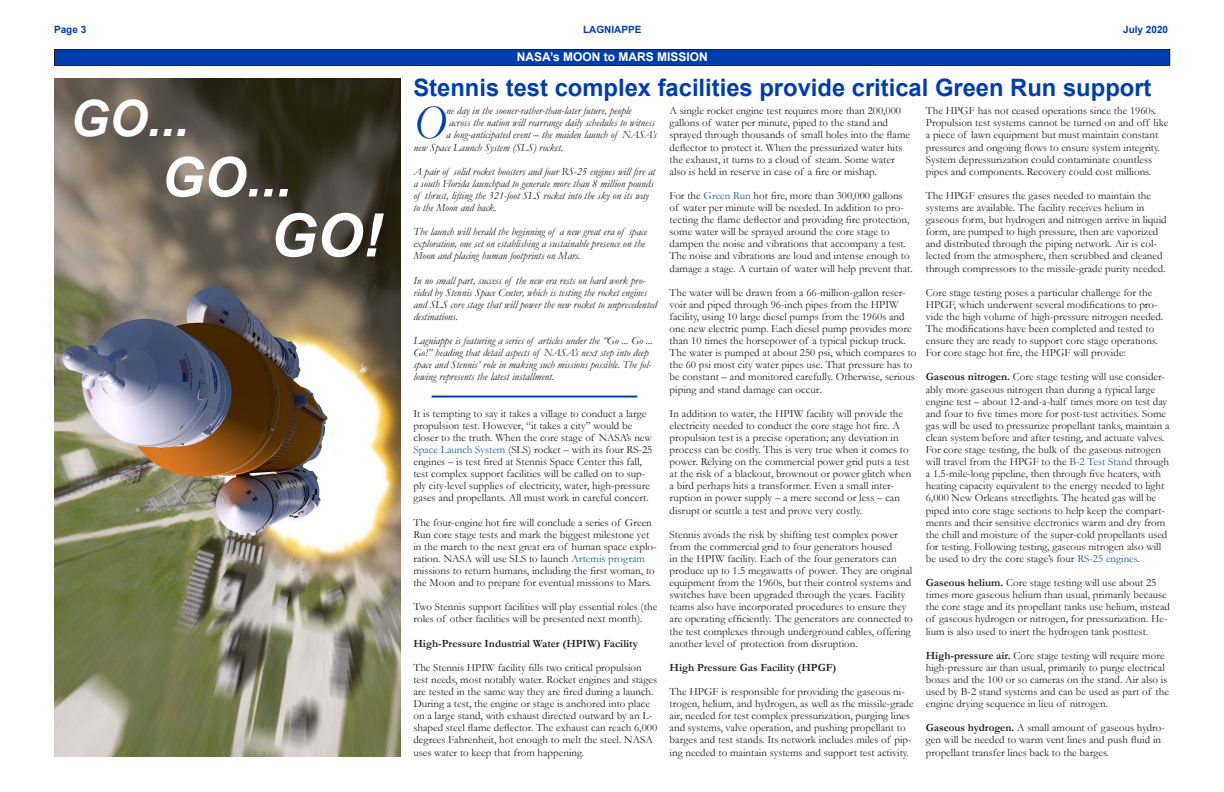
<style>
.page{position:relative;width:1224px;height:792px;background:#fff}
.page>*{position:absolute;margin:0;border:0;box-sizing:border-box;transform-origin:0 0}
.t1{font:italic 700 60px "Arial";color:#fff}
.t2{font:italic 700 55px "Arial";color:#fff}
.t3{font:italic 700 50px "Arial";color:#fff}
.t4{font:italic 48.5px "Garamond";color:#003ead}
.t5{font:700 24px "Arial";color:#003ead}
.t6{font:700 12px "Arial";color:#fff}
.t7{font:11px/12.1px "Garamond";color:#231f20}
.t8{font:italic 11px/12.1px "Garamond";color:#231f20}
.t9{font:700 11px "Garamond";color:#231f20}
.t10{font:700 10px "Arial";color:#003ead}
.s1{color:#175d9e}
.s2{font-weight:700}
</style>
<div class="page">
<div style="left:54px;top:50px;width:1116px;height:16px;background:#003ead"></div>
<div style="left:54px;top:49px;width:1116px;height:17px;border:1px solid #231f20"></div>
<img style="left:54px;top:78px;width:346px;height:678px">
<hr style="left:432px;top:396px;width:205px;height:2px;background:#003ead">
<p class="t10" style="left:54px;top:22px;width:34px">Page 3</p>
<p class="t10" style="left:583px;top:22px;width:60px">LAGNIAPPE</p>
<p class="t10" style="left:1123px;top:22px;width:47px">July 2020</p>
<p class="t6" style="left:517px;top:48px;width:192px">NASA’s MOON to MARS MISSION</p>
<p class="t3" style="left:71px;top:86px;width:120px">GO...</p>
<p class="t2" style="left:162px;top:140px;width:132px">GO...</p>
<p class="t1" style="left:270px;top:195px;width:114px">GO!</p>
<p class="t5" style="left:413px;top:70px;width:740px">Stennis test complex facilities provide critical Green Run support</p>
<p class="t4" style="left:413px;top:90px;width:34px">O</p>
<p class="t8" style="left:446px;top:104px;width:187px">ne day in the sooner-rather-than-later future, people</p>
<p class="t8" style="left:449px;top:117px;width:207px">across the nation will rearrange daily schedules to witness</p>
<p class="t8" style="left:446px;top:129px;width:212px">a long-anticipated event – the maiden launch of NASA’s</p>
<p class="t8" style="left:413px;top:141px;width:151px">new Space Launch System (SLS) rocket.</p>
<p class="t8" style="left:413px;top:165px;width:243px">A pair of solid rocket boosters and four RS-25 engines will fire at a south Florida launchpad to generate more than 8 million pounds of thrust, lifting the 321-foot SLS rocket into the sky on its way to the Moon and back.</p>
<p class="t8" style="left:413px;top:225px;width:235px">The launch will herald the beginning of a new great era of space exploration, one set on establishing a sustainable presence on the<br>Moon and placing human footprints on Mars.</p>
<p class="t8" style="left:413px;top:274px;width:245px">In no small part, success of the new era rests on hard work pro&shy;vided by Stennis Space Center, which is testing the rocket engines and SLS core stage that will power the new rocket to unprecedented destinations.</p>
<p class="t8" style="left:413px;top:334px;width:241px">Lagniappe is featuring a series of articles under the “Go ... Go ...<br>Go!” heading that detail aspects of NASA’s next step into deep space and Stennis’ role in making such missions possible. The fol&shy;lowing represents the latest installment.</p>
<p class="t7" style="left:413px;top:407px;width:241px">It is tempting to say it takes a village to conduct a large propulsion test. However, “it takes a city” would be closer to the truth. When the core stage of NASA’s new <span class="s1">Space Launch System</span> (SLS) rocket – with its four RS-25 engines – is test fired at Stennis Space Center this fall, test complex support facilities will be called on to sup&shy;ply city-level supplies of electricity, water, high-pressure gases and propellants. All must work in careful concert.</p>
<p class="t7" style="left:413px;top:516px;width:245px">The four-engine hot fire will conclude a series of Green Run core stage tests and mark the biggest milestone yet in the march to the next great era of human space explo&shy;ration. NASA will use SLS to launch <span class="s1">Artemis program </span>missions to return humans, including the first woman, to the Moon and to prepare for eventual missions to Mars.</p>
<p class="t7" style="left:413px;top:601px;width:245px">Two Stennis support facilities will play essential roles (the roles of other facilities will be presented next month).</p>
<p class="t9" style="left:413px;top:636px;width:226px">High-Pressure Industrial Water (HPIW) Facility</p>
<p class="t7" style="left:413px;top:661px;width:245px">The Stennis HPIW facility fills two critical propulsion test needs, most notably water. Rocket engines and stages are tested in the same way they are fired during a launch.<br>During a test, the engine or stage is anchored into place on a large stand, with exhaust directed outward by an L&shy;shaped steel flame deflector. The exhaust can reach 6,000 degrees Fahrenheit, hot enough to melt the steel. NASA uses water to keep that from happening.</p>
<p class="t7" style="left:670px;top:104px;width:242px">A single rocket engine test requires more than 200,000 gallons of water per minute, piped to the stand and sprayed through thousands of small holes into the flame deflector to protect it. When the pressurized water hits the exhaust, it turns to a cloud of steam. Some water also is held in reserve in case of a fire or mishap.</p>
<p class="t7" style="left:670px;top:189px;width:245px">For the <span class="s1">Green Run</span> hot fire, more than 300,000 gallons of water per minute will be needed. In addition to pro&shy;tecting the flame deflector and providing fire protection, some water will be sprayed around the core stage to dampen the noise and vibrations that accompany a test.<br>The noise and vibrations are loud and intense enough to damage a stage. A curtain of water will help prevent that.</p>
<p class="t7" style="left:670px;top:286px;width:248px">The water will be drawn from a 66-million-gallon reser&shy;voir and piped through 96-inch pipes from the HPIW facility, using 10 large diesel pumps from the 1960s and one new electric pump. Each diesel pump provides more than 10 times the horsepower of a typical pickup truck.<br>The water is pumped at about 250 psi, which compares to the 60 psi most city water pipes use. That pressure has to be constant – and monitored carefully. Otherwise, serious piping and stand damage can occur.</p>
<p class="t7" style="left:670px;top:407px;width:243px">In addition to water, the HPIW facility will provide the electricity needed to conduct the core stage hot fire. A propulsion test is a precise operation; any deviation in process can be costly. This is very true when it comes to power. Relying on the commercial power grid puts a test at the risk of a blackout, brownout or power glitch when a bird perhaps hits a transformer. Even a small inter&shy;ruption in power supply – a mere second or less – can disrupt or scuttle a test and prove very costly.</p>
<p class="t7" style="left:670px;top:528px;width:245px">Stennis avoids the risk by shifting test complex power from the commercial grid to four generators housed<br>in the HPIW facility. Each of the four generators can produce up to 1.5 megawatts of power. They are original equipment from the 1960s, but their control systems and switches have been upgraded through the years. Facility teams also have incorporated procedures to ensure they are operating efficiently. The generators are connected to the test complexes through underground cables, offering another level of protection from disruption.</p>
<p class="t9" style="left:670px;top:660px;width:168px">High Pressure Gas Facility (HPGF)</p>
<p class="t7" style="left:670px;top:685px;width:246px">The HPGF is responsible for providing the gaseous ni&shy;trogen, helium, and hydrogen, as well as the missile-grade air, needed for test complex pressurization, purging lines and systems, valve operation, and pushing propellant to barges and test stands. Its network includes miles of pip&shy;ing needed to maintain systems and support test activity.</p>
<p class="t7" style="left:926px;top:104px;width:244px">The HPGF has not ceased operations since the 1960s.<br>Propulsion test systems cannot be turned on and off like a piece of lawn equipment but must maintain constant pressures and ongoing flows to ensure system integrity.</p>
<p class="t7" style="left:926px;top:153px;width:228px">System depressurization could contaminate countless pipes and components. Recovery could cost millions.</p>
<p class="t7" style="left:926px;top:189px;width:242px">The HPGF ensures the gases needed to maintain the systems are available. The facility receives helium in gaseous form, but hydrogen and nitrogen arrive in liquid form, are pumped to high pressure, then are vaporized and distributed through the piping network. Air is col&shy;lected from the atmosphere, then scrubbed and cleaned through compressors to the missile-grade purity needed.</p>
<p class="t7" style="left:926px;top:286px;width:239px">Core stage testing poses a particular challenge for the HPGF, which underwent several modifications to pro&shy;vide the high volume of high-pressure nitrogen needed.<br>The modifications have been completed and tested to ensure they are ready to support core stage operations.<br>For core stage hot fire, the HPGF will provide:</p>
<p class="t7" style="left:926px;top:371px;width:245px"><span class="s2">Gaseous nitrogen.</span> Core stage testing will use consider&shy;ably more gaseous nitrogen than during a typical large engine test – about 12-and-a-half times more on test day and four to five times more for post-test activities. Some gas will be used to pressurize propellant tanks, maintain a clean system before and after testing, and actuate valves.<br>For core stage testing, the bulk of the gaseous nitrogen will travel from the HPGF to the <span class="s1">B-2 Test Stand</span> through a 1.5-mile-long pipeline, then through five heaters, with heating capacity equivalent to the energy needed to light 6,000 New Orleans streetlights. The heated gas will be piped into core stage sections to help keep the compart&shy;ments and their sensitive electronics warm and dry from the chill and moisture of the super-cold propellants used for testing. Following testing, gaseous nitrogen also will be used to dry the core stage’s four <span class="s1">RS-25 engines</span>.</p>
<p class="t7" style="left:926px;top:576px;width:246px"><span class="s2">Gaseous helium.</span> Core stage testing will use about 25 times more gaseous helium than usual, primarily because the core stage and its propellant tanks use helium, instead of gaseous hydrogen or nitrogen, for pressurization. He&shy;lium is also used to inert the hydrogen tank posttest.</p>
<p class="t7" style="left:926px;top:649px;width:245px"><span class="s2">High-pressure air.</span> Core stage testing will require more high-pressure air than usual, primarily to purge electrical boxes and the 100 or so cameras on the stand. Air also is used by B-2 stand systems and can be used as part of the engine drying sequence in lieu of nitrogen.</p>
<p class="t7" style="left:926px;top:722px;width:241px"><span class="s2">Gaseous hydrogen.</span> A small amount of gaseous hydro&shy;gen will be needed to warm vent lines and push fluid in propellant transfer lines back to the barges.</p>
</div>
